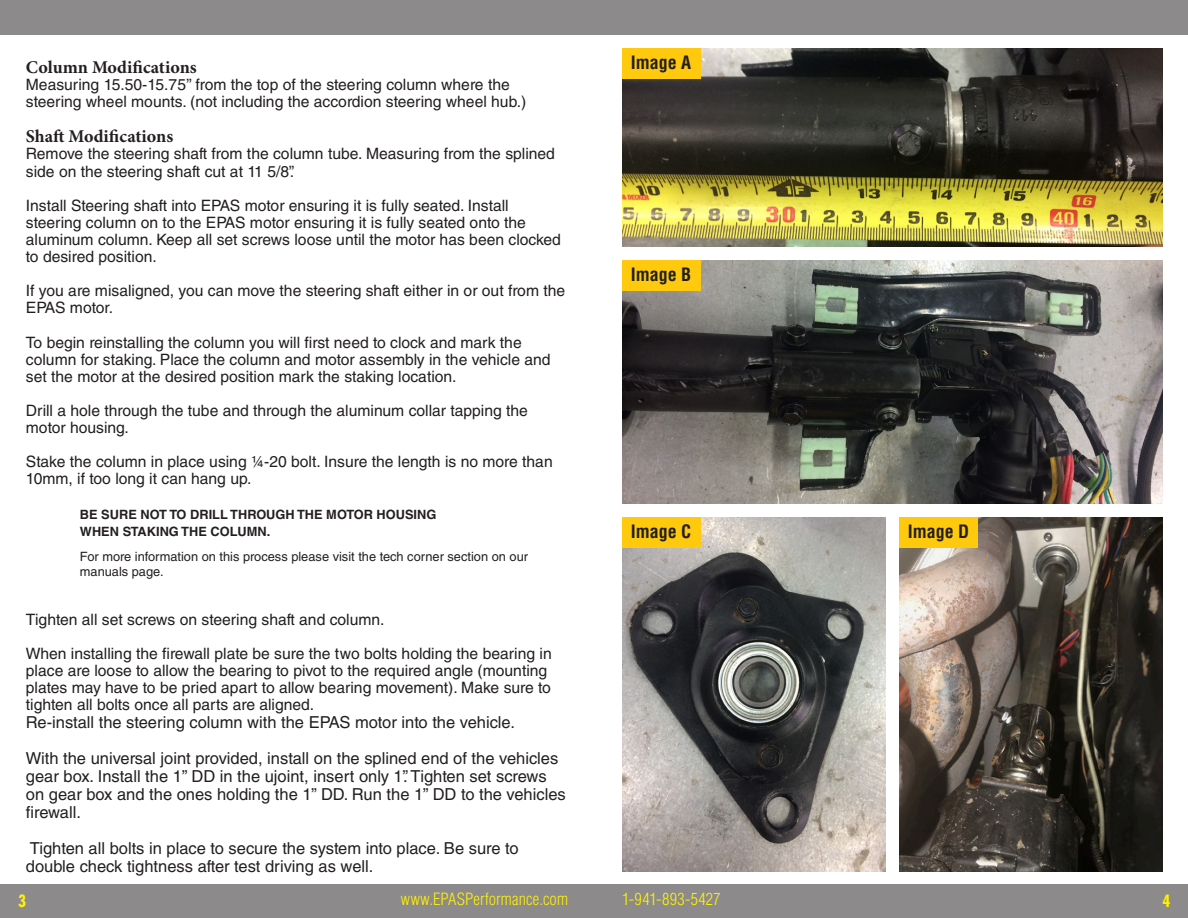
<style>
.page{position:relative;width:1188px;height:918px;background:#fff}
.page>*{position:absolute;margin:0;border:0;box-sizing:border-box;transform-origin:0 0}
.t1{font:700 18px "Minion Pro";color:#231f20}
.t2{font:700 condensed 18px "Helvetica LT Std";color:#231f20}
.t3{font:16.5px/18px "Helvetica LT Std";color:#231f20}
.t4{font:300 condensed 16.5px "Helvetica LT Std";letter-spacing:.01em;color:#fff101}
.t5{font:700 condensed 16.5px "Futura Std";color:#fff101}
.t6{font:15.6px/17.1px "Helvetica LT Std";color:#231f20}
.t7{font:12.9px "Helvetica LT Std";color:#231f20}
.t8{font:700 12.9px "Helvetica LT Std";color:#231f20}
</style>
<div class="page">
<div style="left:0;top:884px;width:1188px;height:34px;background:#8c8a8b"></div>
<div style="left:0;top:0;width:1188px;height:34px;background:#8c8a8b"></div>
<img style="left:622px;top:48px;width:540px;height:198px">
<div style="left:622px;top:48px;width:79px;height:30px;background:#ffc90d"></div>
<img style="left:622px;top:517px;width:263px;height:355px">
<img style="left:899px;top:517px;width:263px;height:355px">
<div style="left:622px;top:517px;width:79px;height:31px;background:#ffc90d"></div>
<div style="left:899px;top:517px;width:79px;height:31px;background:#ffc90d"></div>
<img style="left:622px;top:260px;width:540px;height:244px">
<div style="left:622px;top:260px;width:79px;height:30px;background:#ffc90d"></div>
<p class="t1" style="left:26px;top:57px;width:172px">Column Modifications</p>
<p class="t6" style="left:26px;top:76px;width:502px">Measuring 15.50-15.75’’ from the top of the steering column where the steering wheel mounts. (not including the accordion steering wheel hub.)</p>
<p class="t1" style="left:26px;top:126px;width:149px">Shaft Modifications</p>
<p class="t6" style="left:26px;top:145px;width:531px">Remove the steering shaft from the column tube. Measuring from the splined side on the steering shaft cut at 11 5/8”.</p>
<p class="t6" style="left:26px;top:197px;width:537px">Install Steering shaft into EPAS motor ensuring it is fully seated. Install steering column on to the EPAS motor ensuring it is fully seated onto the aluminum column. Keep all set screws loose until the motor has been clocked to desired position.</p>
<p class="t6" style="left:26px;top:282px;width:541px">If you are misaligned, you can move the steering shaft either in or out from the<br>EPAS motor.</p>
<p class="t6" style="left:26px;top:334px;width:526px">To begin reinstalling the column you will first need to clock and mark the column for staking. Place the column and motor assembly in the vehicle and set the motor at the desired position mark the staking location.</p>
<p class="t6" style="left:26px;top:402px;width:504px">Drill a hole through the tube and through the aluminum collar tapping the motor housing.</p>
<p class="t6" style="left:26px;top:453px;width:528px">Stake the column in place using ¼-20 bolt. Insure the length is no more than<br>10mm, if too long it can hang up.</p>
<p class="t8" style="left:80px;top:506px;width:358px">BE SURE NOT TO DRILL THROUGH THE MOTOR HOUSING</p>
<p class="t8" style="left:80px;top:523px;width:192px">WHEN STAKING THE COLUMN.</p>
<p class="t7" style="left:80px;top:549px;width:450px">For more information on this process please visit the tech corner section on our</p>
<p class="t7" style="left:80px;top:564px;width:85px">manuals page.</p>
<p class="t6" style="left:26px;top:611px;width:360px">Tighten all set screws on steering shaft and column.</p>
<p class="t6" style="left:26px;top:645px;width:527px">When installing the firewall plate be sure the two bolts holding the bearing in place are loose to allow the bearing to pivot to the required angle (mounting plates may have to be pried apart to allow bearing movement). Make sure to tighten all bolts once all parts are aligned.</p>
<p class="t3" style="left:26px;top:713px;width:491px">Re-install the steering column with the EPAS motor into the vehicle.</p>
<p class="t3" style="left:26px;top:749px;width:541px">With the universal joint provided, install on the splined end of the vehicles gear box. Install the 1” DD in the ujoint, insert only 1”. Tighten set screws on gear box and the ones holding the 1” DD. Run the 1” DD to the vehicles firewall.</p>
<p class="t3" style="left:26px;top:839px;width:494px">Tighten all bolts in place to secure the system into place. Be sure to double check tightness after test driving as well.</p>
<p class="t2" style="left:631px;top:51px;width:62px">Image A</p>
<p class="t2" style="left:631px;top:263px;width:62px">Image B</p>
<p class="t2" style="left:631px;top:520px;width:62px">Image C</p>
<p class="t2" style="left:908px;top:520px;width:63px">Image D</p>
<p class="t5" style="left:18px;top:891px;width:10px">3</p>
<p class="t4" style="left:401px;top:889px;width:169px">www.EPASPerformance.com</p>
<p class="t4" style="left:622px;top:889px;width:100px">1-941-893-5427</p>
<p class="t5" style="left:1162px;top:891px;width:10px">4</p>
</div>
